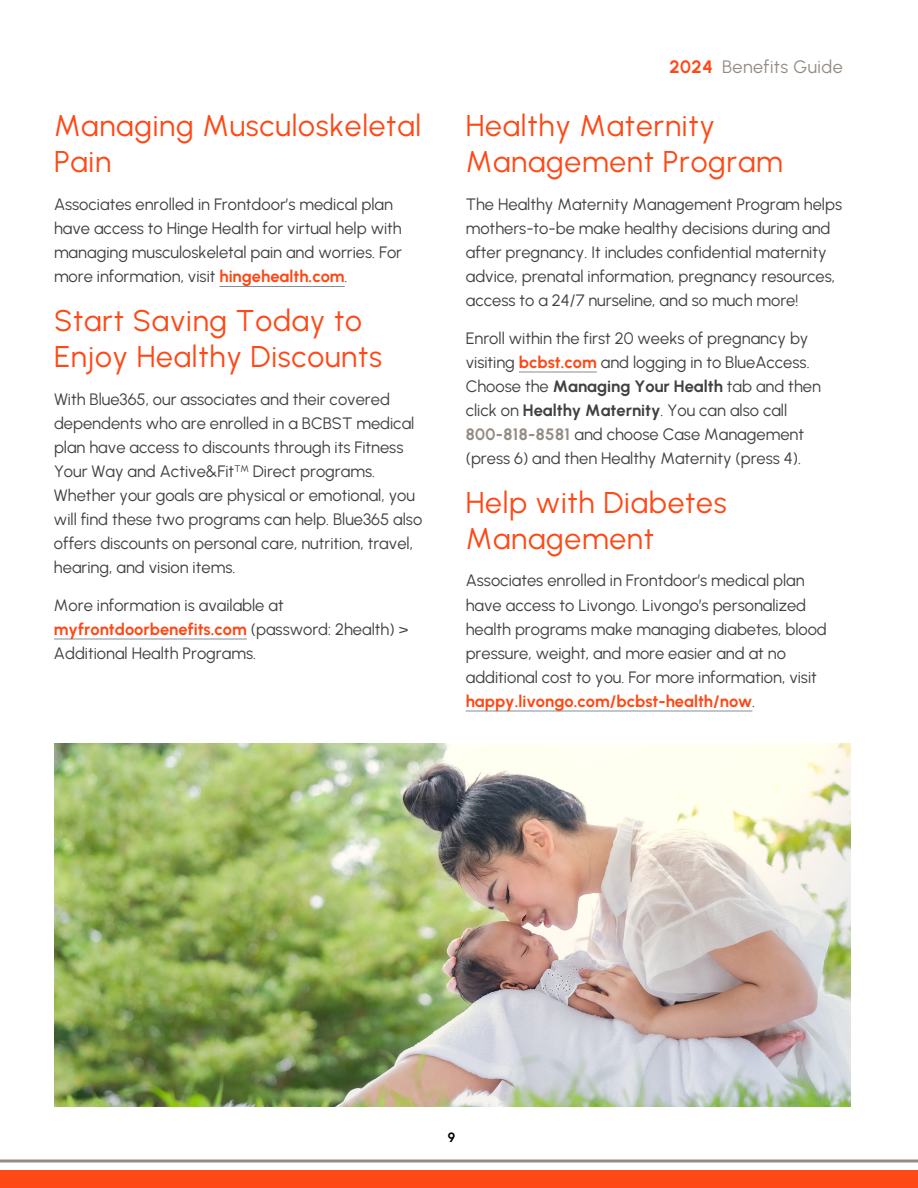
<style>
.page{position:relative;width:918px;height:1188px;background:#fff}
.page>*{position:absolute;margin:0;border:0;box-sizing:border-box;transform-origin:0 0}
.t1{font:30px/36px "Urbanist";letter-spacing:.025em;color:#fe4815}
.t2{font:18px "Urbanist";letter-spacing:.025em;color:#948b83}
.t3{font:16.5px/24px "Urbanist";color:#414042}
.t4{font:13.5px "Urbanist";color:#000}
.s1{color:#fe4815}
.s2{color:#948b83}
</style>
<div class="page">
<div style="left:0;top:1171px;width:918px;height:17px;background:#fe4815"></div>
<hr style="left:0;top:1160px;width:918px;height:2px;background:#948b83">
<hr style="left:220px;top:286px;width:125px;height:1px;background:#828e98">
<hr style="left:54px;top:639px;width:193px;height:1px;background:#828e98">
<hr style="left:519px;top:372px;width:78px;height:1px;background:#828e98">
<hr style="left:466px;top:711px;width:286px;height:1px;background:#828e98">
<img style="left:54px;top:743px;width:796px;height:364px">
<h1 class="t1" style="left:54px;top:107px;width:369px">Managing Musculoskeletal<br>Pain</h1>
<p class="t3" style="left:54px;top:192px;width:350px">Associates enrolled in Frontdoor’s medical plan have access to Hinge Health for virtual help with managing musculoskeletal pain and worries. For more information, visit <span class="s1">hingehealth.com</span>.</p>
<h1 class="t1" style="left:54px;top:302px;width:330px">Start Saving Today to<br>Enjoy Healthy Discounts</h1>
<p class="t3" style="left:54px;top:387px;width:370px">With Blue365, our associates and their covered dependents who are enrolled in a BCBST medical plan have access to discounts through its Fitness Your Way and Active&amp;Fit<sup>TM</sup> Direct programs.<br>Whether your goals are physical or emotional, you will find these two programs can help. Blue365 also offers discounts on personal care, nutrition, travel, hearing, and vision items.</p>
<p class="t3" style="left:54px;top:592px;width:356px">More information is available at <span class="s1">myfrontdoorbenefits.com</span> (password: 2health) &gt;<br>Additional Health Programs.</p>
<p class="t2" style="left:670px;top:55px;width:175px"><span class="s1">2024</span> Benefits Guide</p>
<h1 class="t1" style="left:466px;top:107px;width:319px">Healthy Maternity<br>Management Program</h1>
<p class="t3" style="left:466px;top:192px;width:378px">The Healthy Maternity Management Program helps mothers-to-be make healthy decisions during and after pregnancy. It includes confidential maternity advice, prenatal information, pregnancy resources, access to a 24/7 nurseline, and so much more!</p>
<p class="t3" style="left:466px;top:325px;width:357px">Enroll within the first 20 weeks of pregnancy by visiting <span class="s1">bcbst.com</span> and logging in to BlueAccess.<br>Choose the Managing Your Health tab and then click on Healthy Maternity. You can also call <span class="s2">800-818-8581</span> and choose Case Management (press 6) and then Healthy Maternity (press 4).</p>
<h1 class="t1" style="left:466px;top:484px;width:262px">Help with Diabetes<br>Management</h1>
<p class="t3" style="left:466px;top:568px;width:363px">Associates enrolled in Frontdoor’s medical plan have access to Livongo. Livongo’s personalized health programs make managing diabetes, blood pressure, weight, and more easier and at no additional cost to you. For more information, visit <span class="s1">happy.livongo.com/bcbst-health/now</span>.</p>
<p class="t4" style="left:448px;top:1128px;width:9px">9</p>
</div>
